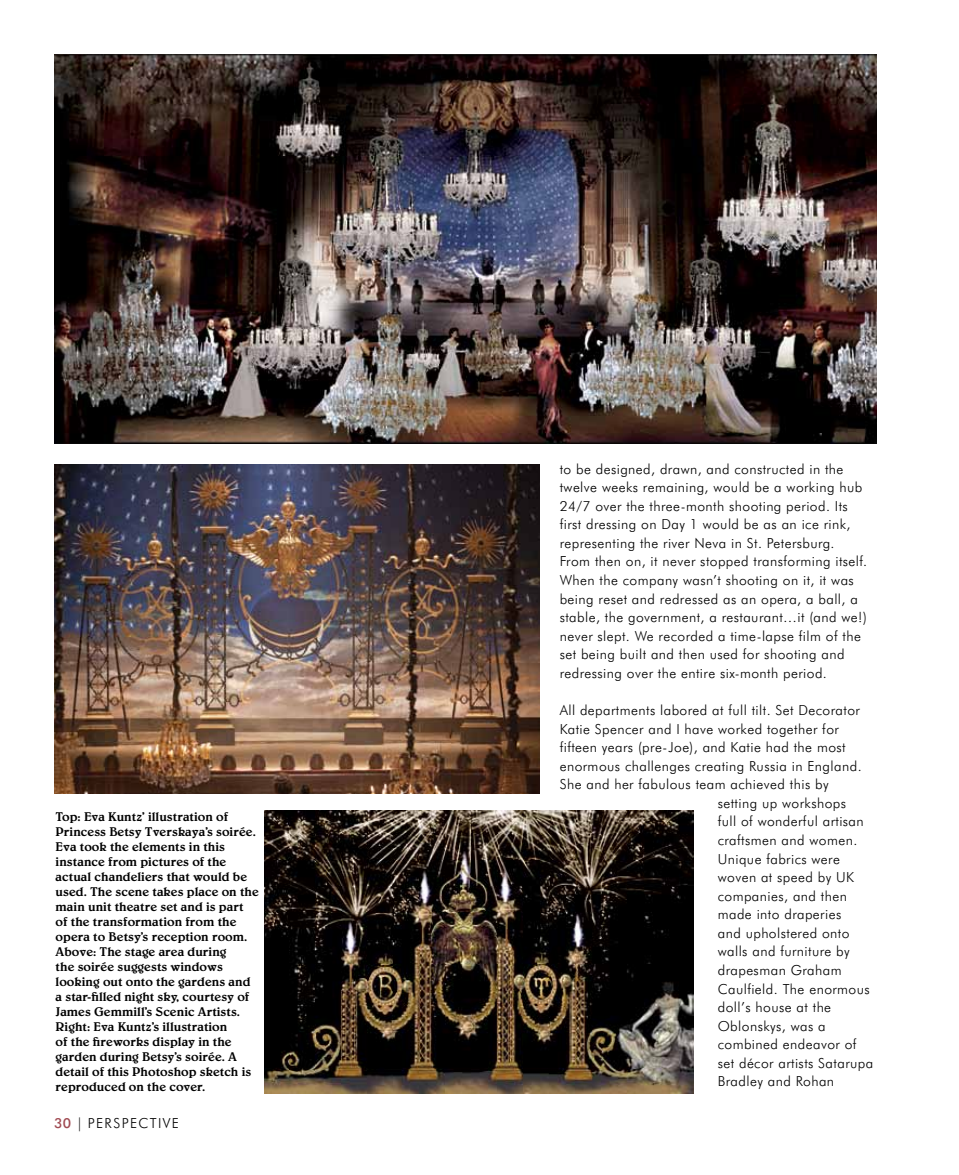
<style>
.page{position:relative;width:959px;height:1175px;background:#fff}
.page>*{position:absolute;margin:0;border:0;box-sizing:border-box;transform-origin:0 0}
.t1{font:300 13.8px/18.6px "Futura BT";letter-spacing:.03em;color:#000}
.t2{font:300 13.8px "Futura BT";letter-spacing:.1em;color:#000}
.t3{font:500 12.75px/15px "Belwe";color:#000}
.s1{font-weight:500;color:#a04a52}
</style>
<div class="page">
<img style="left:54px;top:54px;width:822px;height:389px">
<img style="left:265px;top:810px;width:428px;height:284px">
<img style="left:54px;top:464px;width:485px;height:329px">
<p class="t3" style="left:56px;top:809px;width:205px">Top: Eva Kuntz’ illustration of<br>Princess Betsy Tverskaya’s soirée.<br>Eva took the elements in this instance from pictures of the actual chandeliers that would be used. The scene takes place on the main unit theatre set and is part<br>of the transformation from the opera to Betsy’s reception room.<br>Above: The stage area during<br>the soirée suggests windows looking out onto the gardens and a star-filled night sky, courtesy of<br>James Gemmill’s Scenic Artists.<br>Right: Eva Kuntz’s illustration<br>of the fireworks display in the garden during Betsy’s soirée. A detail of this Photoshop sketch is reproduced on the cover.</p>
<p class="t2" style="left:54px;top:1114px;width:126px"><span class="s1">30</span> | PERSPECTIVE</p>
<p class="t1" style="left:559px;top:459px;width:309px">to be designed, drawn, and constructed in the twelve weeks remaining, would be a working hub 24/7 over the three-month shooting period. Its first dressing on Day 1 would be as an ice rink, representing the river Neva in St. Petersburg.<br>From then on, it never stopped transforming itself.<br>When the company wasn’t shooting on it, it was being reset and redressed as an opera, a ball, a stable, the government, a restaurant…it (and we!) never slept. We recorded a time-lapse film of the set being built and then used for shooting and redressing over the entire six-month period.</p>
<p class="t1" style="left:559px;top:700px;width:302px">All departments labored at full tilt. Set Decorator</p>
<p class="t1" style="left:559px;top:719px;width:280px">Katie Spencer and I have worked together for</p>
<p class="t1" style="left:559px;top:738px;width:287px">fifteen years (pre-Joe), and Katie had the most</p>
<p class="t1" style="left:559px;top:756px;width:303px">enormous challenges creating Russia in England.</p>
<p class="t1" style="left:559px;top:775px;width:270px">She and her fabulous team achieved this by</p>
<p class="t1" style="left:717px;top:793px;width:130px">setting up workshops</p>
<p class="t1" style="left:717px;top:812px;width:147px">full of wonderful artisan</p>
<p class="t1" style="left:717px;top:830px;width:141px">craftsmen and women.</p>
<p class="t1" style="left:717px;top:849px;width:124px">Unique fabrics were</p>
<p class="t1" style="left:717px;top:867px;width:138px">woven at speed by UK</p>
<p class="t1" style="left:717px;top:886px;width:131px">companies, and then</p>
<p class="t1" style="left:717px;top:905px;width:125px">made into draperies</p>
<p class="t1" style="left:717px;top:923px;width:133px">and upholstered onto</p>
<p class="t1" style="left:717px;top:942px;width:133px">walls and furniture by</p>
<p class="t1" style="left:717px;top:960px;width:125px">drapesman Graham</p>
<p class="t1" style="left:717px;top:979px;width:154px">Caulfield. The enormous</p>
<p class="t1" style="left:717px;top:997px;width:115px">doll’s house at the</p>
<p class="t1" style="left:717px;top:1016px;width:109px">Oblonskys, was a</p>
<p class="t1" style="left:717px;top:1035px;width:140px">combined endeavor of</p>
<p class="t1" style="left:717px;top:1053px;width:157px">set décor artists Satarupa</p>
<p class="t1" style="left:717px;top:1072px;width:118px">Bradley and Rohan</p>
</div>
